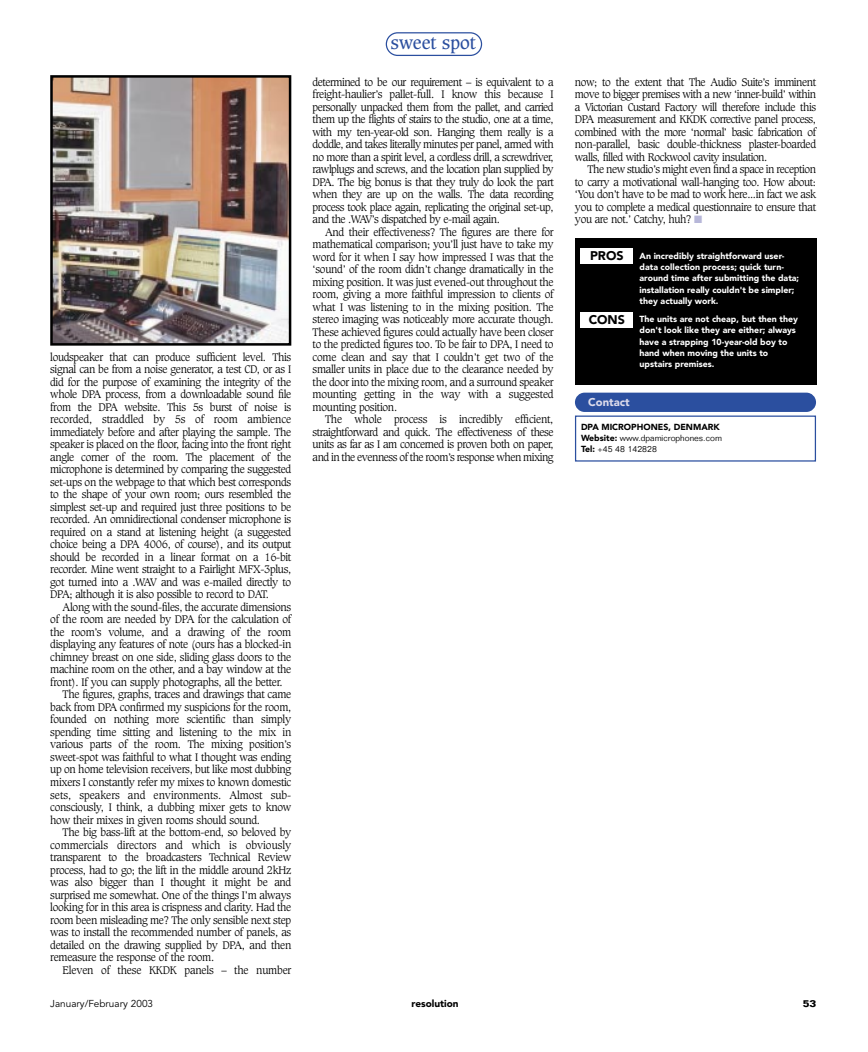
<style>
.page{position:relative;width:868px;height:1052px;background:#fff}
.page>*{position:absolute;margin:0;border:0;box-sizing:border-box;transform-origin:0 0}
.t1{font:17.5px "Caxton";color:#2b4f9f}
.t2{font:900 12.5px "Avenir";color:#000}
.t3{font:900 11.25px "Avenir";color:#dcdbeb}
.t4{font:300 10.62px/12.5px "Caxton";letter-spacing:-.025em;color:#000;text-align:justify}
.t5{font:300 10.62px "Caxton";color:#000}
.t6{font:10px "Avenir";color:#000}
.t7{font:900 10px "Avenir";color:#000}
.t8{font:700 10px "Folio";color:#000}
.t9{font:900 8.75px/11.2px "Avenir";color:#fff}
.t10{font:300 8.75px/11.2px "Folio";color:#000}
.t11{font:900 8.75px "Avenir";color:#000}
.s1{color:#b7b7d9}
.s2{font-family:"Avenir";font-weight:900}
</style>
<div class="page">
<svg style="left:386px;top:32px;width:96px;height:24px"></svg>
<div style="left:575px;top:238px;width:241px;height:146px;background:#000"></div>
<div style="left:580px;top:248px;width:53px;height:16px;background:#fff"></div>
<div style="left:580px;top:312px;width:53px;height:16px;background:#fff"></div>
<div style="left:575px;top:392px;width:241px;height:20px;background:#2b4f9f;border-radius:10px"></div>
<div style="left:575px;top:415px;width:241px;height:46px;border:1px solid #2b4f9f"></div>
<img style="left:53px;top:78px;width:235px;height:264px">
<div style="left:50px;top:75px;width:241px;height:270px;border:2px solid #000"></div>
<p class="t4" style="left:50px;top:351px;width:242px">loudspeaker that can produce sufficient level. This signal can be from a noise generator, a test CD, or as I did for the purpose of examining the integrity of the whole DPA process, from a downloadable sound file from the DPA website. This 5s burst of noise is recorded, straddled by 5s of room ambience immediately before and after playing the sample. The speaker is placed on the floor, facing into the front right angle corner of the room. The placement of the microphone is determined by comparing the suggested set-ups on the webpage to that which best corresponds to the shape of your own room; ours resembled the simplest set-up and required just three positions to be recorded. An omnidirectional condenser microphone is required on a stand at listening height (a suggested choice being a DPA 4006, of course), and its output should be recorded in a linear format on a 16-bit recorder. Mine went straight to a Fairlight MFX-3plus, got turned into a .WAV and was e-mailed directly to DPA; although it is also possible to record to DAT.</p>
<p class="t4" style="left:63px;top:601px;width:230px">Along with the sound-files, the accurate dimensions</p>
<p class="t4" style="left:50px;top:614px;width:242px">of the room are needed by DPA for the calculation of</p>
<p class="t4" style="left:50px;top:626px;width:242px">the room’s volume, and a drawing of the room</p>
<p class="t4" style="left:50px;top:639px;width:242px">displaying any features of note (ours has a blocked-in</p>
<p class="t4" style="left:50px;top:651px;width:242px">chimney breast on one side, sliding glass doors to the</p>
<p class="t4" style="left:50px;top:664px;width:242px">machine room on the other, and a bay window at the</p>
<p class="t4" style="left:50px;top:676px;width:234px">front). If you can supply photographs, all the better.</p>
<p class="t4" style="left:63px;top:689px;width:230px">The figures, graphs, traces and drawings that came</p>
<p class="t4" style="left:50px;top:701px;width:242px">back from DPA confirmed my suspicions for the room,</p>
<p class="t4" style="left:50px;top:714px;width:242px">founded on nothing more scientific than simply</p>
<p class="t4" style="left:50px;top:726px;width:242px">spending time sitting and listening to the mix in</p>
<p class="t4" style="left:50px;top:739px;width:242px">various parts of the room. The mixing position’s</p>
<p class="t4" style="left:50px;top:751px;width:242px">sweet-spot was faithful to what I thought was ending</p>
<p class="t4" style="left:50px;top:764px;width:242px">up on home television receivers, but like most dubbing</p>
<p class="t4" style="left:50px;top:776px;width:242px">mixers I constantly refer my mixes to known domestic</p>
<p class="t5" style="left:50px;top:789px;width:242px">sets, speakers and environments. Almost sub-</p>
<p class="t4" style="left:50px;top:801px;width:242px">consciously, I think, a dubbing mixer gets to know</p>
<p class="t4" style="left:50px;top:814px;width:211px">how their mixes in given rooms should sound.</p>
<p class="t4" style="left:63px;top:826px;width:230px">The big bass-lift at the bottom-end, so beloved by</p>
<p class="t5" style="left:50px;top:839px;width:242px">commercials directors and which is obviously</p>
<p class="t4" style="left:50px;top:851px;width:242px">transparent to the broadcasters Technical Review</p>
<p class="t4" style="left:50px;top:864px;width:242px">process, had to go; the lift in the middle around 2kHz</p>
<p class="t4" style="left:50px;top:876px;width:242px">was also bigger than I thought it might be and</p>
<p class="t4" style="left:50px;top:889px;width:242px">surprised me somewhat. One of the things I’m always</p>
<p class="t4" style="left:50px;top:901px;width:242px">looking for in this area is crispness and clarity. Had the</p>
<p class="t4" style="left:50px;top:914px;width:242px">room been misleading me? The only sensible next step</p>
<p class="t4" style="left:50px;top:926px;width:242px">was to install the recommended number of panels, as</p>
<p class="t4" style="left:50px;top:939px;width:242px">detailed on the drawing supplied by DPA, and then</p>
<p class="t4" style="left:50px;top:951px;width:165px">remeasure the response of the room.</p>
<p class="t4" style="left:63px;top:964px;width:230px">Eleven of these KKDK panels – the number</p>
<h1 class="t1" style="left:390px;top:35px;width:87px">sweet spot</h1>
<p class="t4" style="left:312px;top:76px;width:242px">determined to be our requirement – is equivalent to a freight-haulier’s pallet-full. I know this because I personally unpacked them from the pallet, and carried them up the flights of stairs to the studio, one at a time, with my ten-year-old son. Hanging them really is a doddle, and takes literally minutes per panel, armed with no more than a spirit level, a cordless drill, a screwdriver, rawlplugs and screws, and the location plan supplied by DPA. The big bonus is that they truly do look the part when they are up on the walls. The data recording process took place again, replicating the original set-up, and the .WAV’s dispatched by e-mail again.</p>
<p class="t4" style="left:312px;top:226px;width:242px;text-indent:12px">And their effectiveness? The figures are there for mathematical comparison; you’ll just have to take my word for it when I say how impressed I was that the ‘sound’ of the room didn’t change dramatically in the mixing position. It was just evened-out throughout the room, giving a more faithful impression to clients of what I was listening to in the mixing position. The stereo imaging was noticeably more accurate though.<br>These achieved figures could actually have been closer to the predicted figures too. To be fair to DPA, I need to come clean and say that I couldn’t get two of the smaller units in place due to the clearance needed by the door into the mixing room, and a surround speaker mounting getting in the way with a suggested mounting position.</p>
<p class="t4" style="left:312px;top:414px;width:242px;text-indent:12px">The whole process is incredibly efficient, straightforward and quick. The effectiveness of these units as far as I am concerned is proven both on paper, and in the evenness of the room’s response when mixing</p>
<p class="t4" style="left:575px;top:76px;width:242px">now; to the extent that The Audio Suite’s imminent move to bigger premises with a new ‘inner-build’ within a Victorian Custard Factory will therefore include this DPA measurement and KKDK corrective panel process, combined with the more ‘normal’ basic fabrication of non-parallel, basic double-thickness plaster-boarded walls, filled with Rockwool cavity insulation.</p>
<p class="t4" style="left:575px;top:164px;width:242px;text-indent:12px">The new studio’s might even find a space in reception to carry a motivational wall-hanging too. How about: ‘You don’t have to be mad to work here...in fact we ask you to complete a medical questionnaire to ensure that you are not.’ Catchy, huh? <span class="s1">■</span></p>
<p class="t2" style="left:590px;top:251px;width:35px">PROS</p>
<p class="t2" style="left:588px;top:315px;width:38px">CONS</p>
<p class="t9" style="left:639px;top:251px;width:161px">An incredibly straightforward user&shy;data collection process; quick turn&shy;around time after submitting the data; installation really couldn't be simpler; they actually work.</p>
<p class="t9" style="left:639px;top:314px;width:160px">The units are not cheap, but then they don't look like they are either; always have a strapping 10-year-old boy to hand when moving the units to upstairs premises.</p>
<p class="t3" style="left:588px;top:397px;width:43px">Contact</p>
<p class="t11" style="left:581px;top:423px;width:140px">DPA MICROPHONES, DENMARK</p>
<p class="t10" style="left:581px;top:433px;width:142px"><span class="s2">Website:</span> www.dpamicrophones.com<br><span class="s2">Tel:</span> +45 48 142828</p>
<p class="t6" style="left:50px;top:999px;width:104px">January/February 2003</p>
<p class="t7" style="left:411px;top:999px;width:49px">resolution</p>
<p class="t8" style="left:802px;top:999px;width:15px">53</p>
</div>
